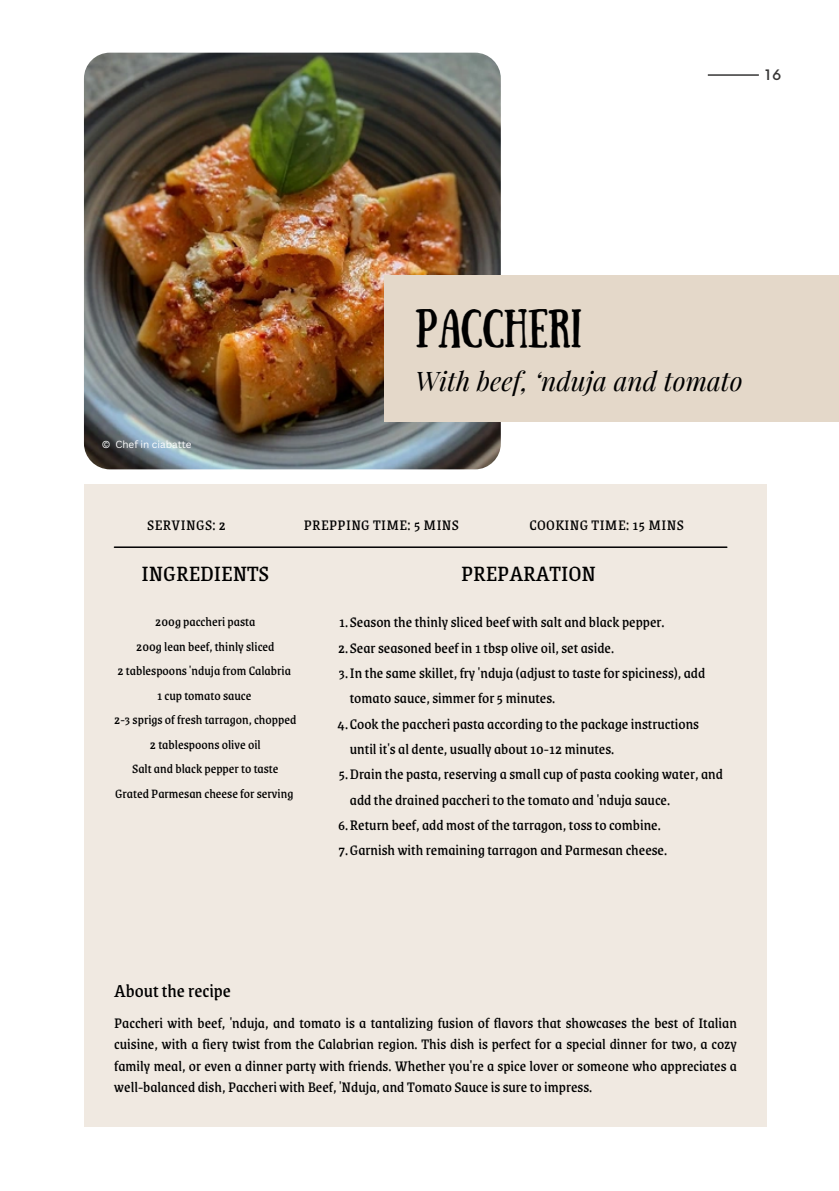
<style>
.page{position:relative;width:839px;height:1191px;background:#fff}
.page>*{position:absolute;margin:0;border:0;box-sizing:border-box;transform-origin:0 0}
.t1{font:38.6px "Sunday";color:#000}
.t2{font:italic 26.4px "Playfair Display";color:#000}
.t3{font:24px "Grenze";color:#000}
.t4{font:20px "Grenze";color:#000}
.t5{font:16px/25.4px "Grenze";color:#000}
.t6{font:16px "Grenze";letter-spacing:.025em;color:#000}
.t7{font:14px "Grenze";color:#000}
.t8{font:500 14px "Now";color:#363535}
.t9{font:10px "Canva Sans";color:#fff}
</style>
<div class="page">
<img style="left:84px;top:53px;width:417px;height:416px;border-radius:26px">
<div style="left:384px;top:275px;width:454px;height:146px;background:#e4d8c9"></div>
<hr style="left:707px;top:74px;width:51px;height:2px;background:#363535">
<div style="left:84px;top:484px;width:682px;height:643px;background:#f0e9e1"></div>
<hr style="left:114px;top:546px;width:612px;height:2px;background:#000">
<p class="t8" style="left:765px;top:67px;width:18px">16</p>
<p class="t9" style="left:102px;top:438px;width:91px">© Chef in ciabatte</p>
<p class="t1" style="left:415px;top:301px;width:168px">PACCHERI</p>
<p class="t2" style="left:415px;top:363px;width:329px">With beef, ‘nduja and tomato</p>
<p class="t6" style="left:147px;top:512px;width:80px">SERVINGS: 2</p>
<p class="t6" style="left:304px;top:512px;width:157px">PREPPING TIME: 5 MINS</p>
<p class="t6" style="left:529px;top:512px;width:156px">COOKING TIME: 15 MINS</p>
<p class="t3" style="left:142px;top:555px;width:129px">INGREDIENTS</p>
<p class="t7" style="left:155px;top:611px;width:101px">200g paccheri pasta</p>
<p class="t7" style="left:136px;top:635px;width:140px">200g lean beef, thinly sliced</p>
<p class="t7" style="left:117px;top:660px;width:175px">2 tablespoons 'nduja from Calabria</p>
<p class="t7" style="left:157px;top:684px;width:96px">1 cup tomato sauce</p>
<p class="t7" style="left:114px;top:709px;width:184px">2-3 sprigs of fresh tarragon, chopped</p>
<p class="t7" style="left:150px;top:733px;width:112px">2 tablespoons olive oil</p>
<p class="t7" style="left:132px;top:758px;width:148px">Salt and black pepper to taste</p>
<p class="t7" style="left:115px;top:782px;width:180px">Grated Parmesan cheese for serving</p>
<p class="t3" style="left:461px;top:555px;width:136px">PREPARATION</p>
<p class="t5" style="left:339px;top:609px;width:327px">1.Season the thinly sliced beef with salt and black pepper.</p>
<p class="t5" style="left:338px;top:634px;width:277px">2.Sear seasoned beef in 1 tbsp olive oil, set aside.</p>
<p class="t5" style="left:350px;top:660px;width:357px;text-indent:-11px">3.In the same skillet, fry 'nduja (adjust to taste for spiciness), add tomato sauce, simmer for 5 minutes.</p>
<p class="t5" style="left:350px;top:710px;width:351px;text-indent:-12px">4.Cook the paccheri pasta according to the package instructions until it's al dente, usually about 10-12 minutes.</p>
<p class="t5" style="left:350px;top:761px;width:375px;text-indent:-11px">5.Drain the pasta, reserving a small cup of pasta cooking water, and add the drained paccheri to the tomato and 'nduja sauce.</p>
<p class="t5" style="left:338px;top:812px;width:324px">6.Return beef, add most of the tarragon, toss to combine.</p>
<p class="t5" style="left:338px;top:837px;width:330px">7.Garnish with remaining tarragon and Parmesan cheese.</p>
<p class="t4" style="left:114px;top:975px;width:118px">About the recipe</p>
<p class="t5" style="left:114px;top:1011px;width:624px;line-height:21.4px;text-align:justify">Paccheri with beef, 'nduja, and tomato is a tantalizing fusion of flavors that showcases the best of Italian cuisine, with a fiery twist from the Calabrian region. This dish is perfect for a special dinner for two, a cozy family meal, or even a dinner party with friends. Whether you're a spice lover or someone who appreciates a well-balanced dish, Paccheri with Beef, 'Nduja, and Tomato Sauce is sure to impress.</p>
</div>
